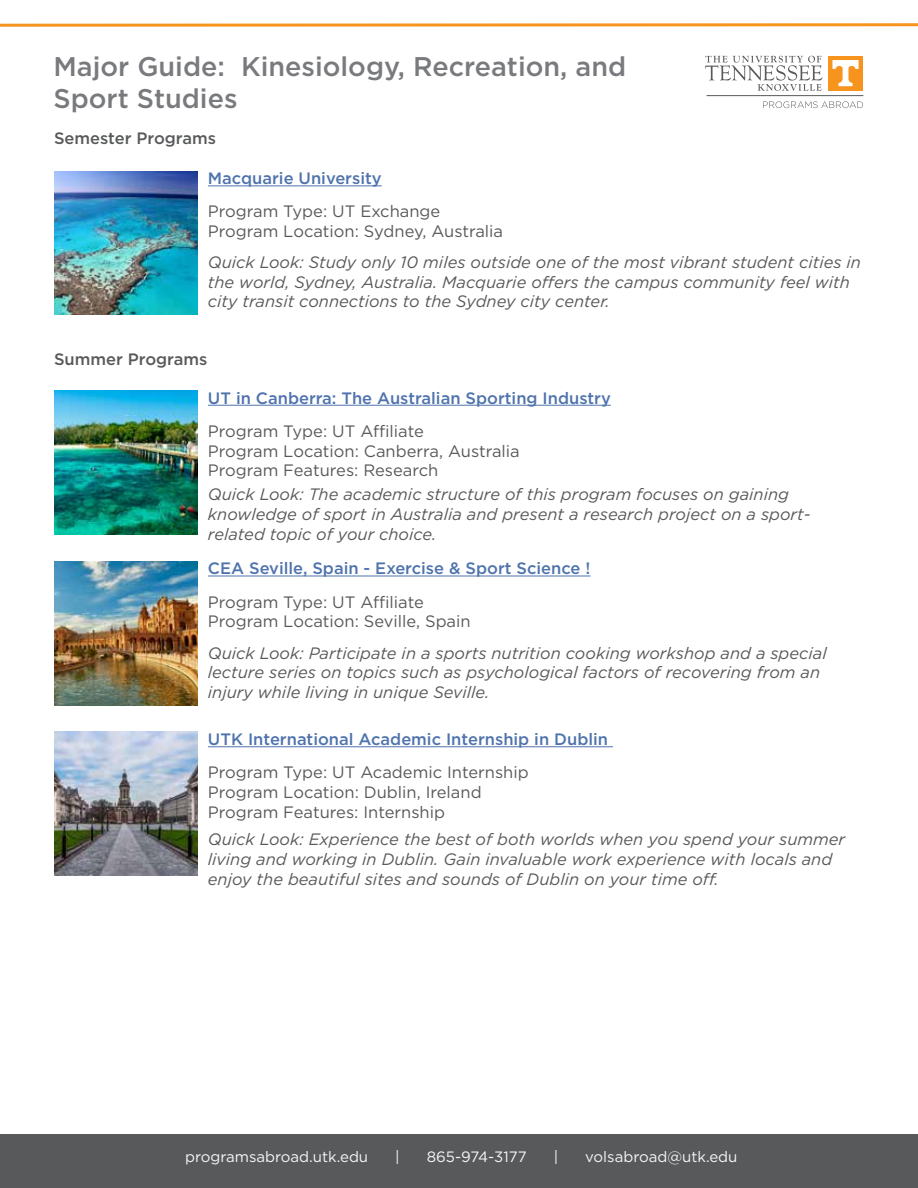
<style>
.page{position:relative;width:918px;height:1188px;background:#fff}
.page>*{position:absolute;margin:0;border:0;box-sizing:border-box;transform-origin:0 0}
.t1{font:500 27px/32.4px "Gotham";color:#797a7d}
.t2{font:italic 16.5px/19.8px "Gotham";color:#58595b}
.t3{font:16.5px/19.8px "Gotham";color:#58595b}
.t4{font:500 16.5px "Gotham";color:#4f73ad}
.t5{font:500 16.5px "Gotham";color:#58595b}
.t6{font:15px "Gotham";color:#f6f6f6}
</style>
<div class="page">
<div style="left:0;top:1134px;width:918px;height:54px;background:#58595b"></div>
<hr style="left:707px;top:95px;width:156px;height:1px;background:#58595b">
<svg style="left:705px;top:56px;width:117px;height:35px"></svg>
<div style="left:828px;top:56px;width:35px;height:35px;background:#f7941e"></div>
<svg style="left:832px;top:60px;width:27px;height:26px"></svg>
<svg style="left:763px;top:101px;width:100px;height:7px"></svg>
<svg style="left:0;top:23px;width:918px;height:4px;background:#f8ae55"></svg>
<img style="left:54px;top:171px;width:144px;height:144px">
<hr style="left:208px;top:185px;width:174px;height:1px;background:#4f73ad">
<img style="left:54px;top:390px;width:144px;height:144px">
<hr style="left:208px;top:405px;width:403px;height:1px;background:#4f73ad">
<img style="left:54px;top:561px;width:144px;height:144px">
<hr style="left:208px;top:576px;width:383px;height:1px;background:#4f73ad">
<img style="left:54px;top:732px;width:144px;height:144px">
<hr style="left:208px;top:746px;width:405px;height:1px;background:#4f73ad">
<h1 class="t1" style="left:53px;top:50px;width:574px">Major Guide: Kinesiology, Recreation, and<br>Sport Studies</h1>
<p class="t5" style="left:54px;top:127px;width:164px">Semester Programs</p>
<p class="t4" style="left:208px;top:168px;width:175px">Macquarie University</p>
<p class="t3" style="left:208px;top:201px;width:297px">Program Type: UT Exchange<br>Program Location: Sydney, Australia</p>
<p class="t2" style="left:208px;top:252px;width:655px">Quick Look: Study only 10 miles outside one of the most vibrant student cities in the world, Sydney, Australia. Macquarie offers the campus community feel with city transit connections to the Sydney city center.</p>
<p class="t5" style="left:54px;top:349px;width:155px">Summer Programs</p>
<p class="t4" style="left:208px;top:387px;width:404px">UT in Canberra: The Australian Sporting Industry</p>
<p class="t3" style="left:208px;top:421px;width:313px">Program Type: UT Affiliate<br>Program Location: Canberra, Australia<br>Program Features: Research</p>
<p class="t2" style="left:208px;top:484px;width:604px">Quick Look: The academic structure of this program focuses on gaining knowledge of sport in Australia and present a research project on a sport&shy;related topic of your choice.</p>
<p class="t4" style="left:208px;top:558px;width:384px">CEA Seville, Spain - Exercise &amp; Sport Science !</p>
<p class="t3" style="left:208px;top:592px;width:264px">Program Type: UT Affiliate<br>Program Location: Seville, Spain</p>
<p class="t2" style="left:208px;top:643px;width:620px">Quick Look: Participate in a sports nutrition cooking workshop and a special lecture series on topics such as psychological factors of recovering from an injury while living in unique Seville.</p>
<p class="t4" style="left:208px;top:728px;width:402px">UTK International Academic Internship in Dublin</p>
<p class="t3" style="left:208px;top:762px;width:322px">Program Type: UT Academic Internship<br>Program Location: Dublin, Ireland<br>Program Features: Internship</p>
<p class="t2" style="left:208px;top:829px;width:639px">Quick Look: Experience the best of both worlds when you spend your summer living and working in Dublin. Gain invaluable work experience with locals and enjoy the beautiful sites and sounds of Dublin on your time off.</p>
<p class="t6" style="left:185px;top:1147px;width:185px">programsabroad.utk.edu</p>
<p class="t6" style="left:395px;top:1147px;width:6px">|</p>
<p class="t6" style="left:427px;top:1147px;width:101px">865-974-3177</p>
<p class="t6" style="left:554px;top:1147px;width:6px">|</p>
<p class="t6" style="left:585px;top:1147px;width:154px">volsabroad@utk.edu</p>
</div>
